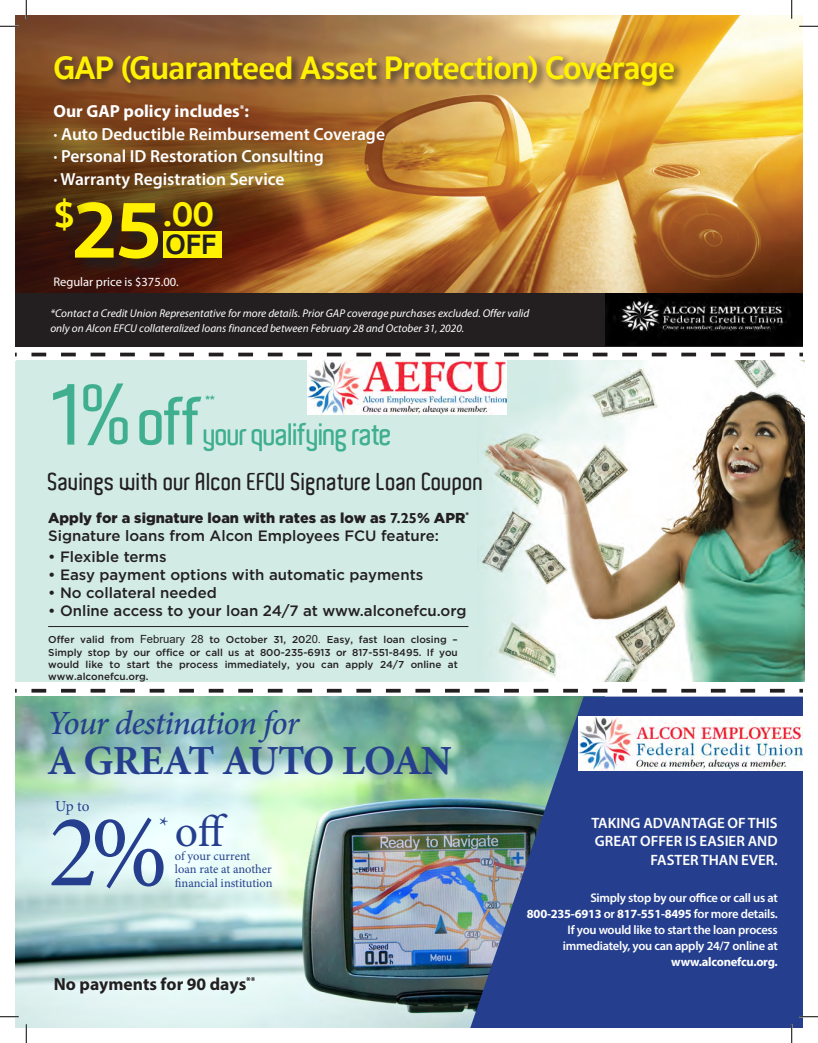
<style>
.page{position:relative;width:818px;height:1043px;background:#fff}
.page>*{position:absolute;margin:0;border:0;box-sizing:border-box;transform-origin:0 0}
.t1{font:103.88px "Minion Pro";color:#253f8e}
.t2{font:700 83.75px "Sukhumvit Set";color:#fff101}
.t3{font:600 83.25px "Aldo";color:#3faf90}
.t4{font:600 65.38px "Aldo";color:#3faf90}
.t5{font:45.75px "Minion Pro";color:#253f8e}
.t6{font:700 41.5px "Minion Pro";letter-spacing:-.02em;color:#253f8e}
.t7{font:700 38.12px "Sukhumvit Set";color:#fff101}
.t8{font:700 36.62px "Sukhumvit Set";color:#fff101}
.t9{font:italic 500 34px "Minion Pro";letter-spacing:-.03em;color:#253f8e}
.t10{font:700 33.5px "Sukhumvit Set";letter-spacing:-.03em;color:#fff101}
.t11{font:600 30.12px "Aldo";letter-spacing:-.04em;color:#3faf90}
.t12{font:700 28.88px "Sukhumvit Set";color:#231f20}
.t13{font:600 23.75px "Aldo";color:#231f20}
.t14{font:23.5px "Minion Pro";color:#253f8e}
.t15{font:600 17.5px "Myriad Pro";color:#fff}
.t16{font:700 17.5px "Myriad Pro";color:#fff}
.t17{font:700 17.5px "Myriad Pro";color:#231f20}
.t18{font:15.25px "Minion Pro";color:#253f8e}
.t19{font:500 15px "Gotham";color:#231f20}
.t20{font:600 15px/18.5px "Myriad Pro";color:#fff;text-align:right}
.t21{font:600 14.62px "Aldo";color:#3faf90}
.t22{font:900 14.38px "Gotham";color:#231f20}
.t23{font:600 12.5px/16px "Myriad Pro";letter-spacing:-.02em;color:#fff;text-align:right}
.t24{font:12.5px/13.6px "Minion Pro";letter-spacing:-.005em;color:#253f8e}
.t25{font:12.5px "Myriad Pro";color:#fff}
.t26{font:700 12.5px "Myriad Pro";letter-spacing:-.02em;color:#fff}
.t27{font:italic 11.25px/15px "Myriad Pro";color:#fff}
.t28{font:500 10px/12.2px "Gotham";color:#231f20;text-align:justify}
.s1{font-family:"Gill Sans Nova";font-weight:700}
.s2{font-family:"Arial";font-weight:400;font-size:11.25px}
.s3{font-weight:700}
</style>
<div class="page">
<img style="left:15px;top:15px;width:787px;height:279px">
<img style="left:16px;top:361px;width:788px;height:320px">
<div style="left:52px;top:53px;width:632px;height:43px;background:#231f20;opacity:.75"></div>
<svg style="left:15px;top:352px;width:787px;height:4px"></svg>
<svg style="left:15px;top:689px;width:787px;height:3px"></svg>
<img style="left:15px;top:696px;width:589px;height:332px">
<svg style="left:470px;top:696px;width:332px;height:331px;background:#34518f"></svg>
<div style="left:15px;top:294px;width:787px;height:53px;background:#231f20"></div>
<div style="left:77px;top:204px;width:96px;height:70px;background:#231f20;opacity:.75"></div>
<div style="left:52px;top:194px;width:41px;height:57px;background:#231f20;opacity:.75"></div>
<div style="left:162px;top:199px;width:61px;height:38px;background:#231f20;opacity:.75"></div>
<div style="left:163px;top:231px;width:58px;height:27px;background:#fff101"></div>
<hr style="left:48px;top:626px;width:420px;height:1px;background:#231f20">
<svg style="left:0;top:25px;width:19px;height:2px"></svg>
<svg style="left:799px;top:25px;width:19px;height:2px"></svg>
<svg style="left:0;top:1015px;width:19px;height:2px"></svg>
<svg style="left:799px;top:1015px;width:19px;height:2px"></svg>
<svg style="left:25px;top:0;width:2px;height:19px"></svg>
<svg style="left:25px;top:1024px;width:2px;height:18px"></svg>
<svg style="left:790px;top:0;width:2px;height:19px"></svg>
<svg style="left:790px;top:1024px;width:2px;height:18px"></svg>
<img style="left:605px;top:293px;width:197px;height:53px">
<img style="left:307px;top:360px;width:199px;height:54px">
<img style="left:578px;top:716px;width:224px;height:54px">
<p class="t10" style="left:53px;top:42px;width:623px">GAP (Guaranteed Asset Protection) Coverage</p>
<p class="t16" style="left:53px;top:100px;width:197px">Our GAP policy includes<sup>*</sup>:</p>
<p class="t15" style="left:53px;top:123px;width:333px">· Auto Deductible Reimbursement Coverage</p>
<p class="t15" style="left:53px;top:145px;width:272px">· Personal ID Restoration Consulting</p>
<p class="t15" style="left:53px;top:168px;width:233px">· Warranty Registration Service</p>
<p class="t7" style="left:53px;top:185px;width:24px">$</p>
<p class="t8" style="left:163px;top:186px;width:53px">.00</p>
<p class="t12" style="left:166px;top:222px;width:52px">OFF</p>
<p class="t2" style="left:70px;top:165px;width:95px">25</p>
<p class="t25" style="left:53px;top:274px;width:127px">Regular price is $375.00.</p>
<p class="t27" style="left:50px;top:305px;width:480px">*Contact a Credit Union Representative for more details. Prior GAP coverage purchases excluded. Offer valid only on Alcon EFCU collateralized loans financed between February 28 and October 31, 2020.</p>
<p class="t3" style="left:53px;top:368px;width:80px">1%</p>
<p class="t21" style="left:205px;top:392px;width:12px">**</p>
<p class="t4" style="left:139px;top:385px;width:67px">off</p>
<p class="t11" style="left:204px;top:417px;width:190px">your qualifying rate</p>
<p class="t13" style="left:48px;top:468px;width:437px">Savings with our Alcon EFCU Signature Loan Coupon</p>
<p class="t22" style="left:48px;top:509px;width:422px">Apply for a signature loan with rates as low as <span class="s1">7.25</span>% APR<sup>*</sup></p>
<p class="t19" style="left:48px;top:526px;width:392px">Signature loans from Alcon Employees FCU feature:</p>
<p class="t19" style="left:48px;top:547px;width:120px">• Flexible terms</p>
<p class="t19" style="left:48px;top:565px;width:376px">• Easy payment options with automatic payments</p>
<p class="t19" style="left:48px;top:583px;width:170px">• No collateral needed</p>
<p class="t19" style="left:48px;top:601px;width:420px">• Online access to your loan 24/7 at www.alconefcu.org</p>
<p class="t28" style="left:48px;top:633px;width:411px">Offer valid from <span class="s2">February 28</span> to October 31, 20<span class="s2">20.</span> Easy, fast loan closing – Simply stop by our office or call us at 800-235-6913 or 817-551-8495. If you would like to start the process immediately, you can apply 24/7 online at www.alconefcu.org.</p>
<p class="t9" style="left:47px;top:699px;width:254px">Your destination for</p>
<p class="t6" style="left:47px;top:732px;width:406px">A GREAT AUTO LOAN</p>
<p class="t18" style="left:55px;top:796px;width:36px">Up to</p>
<p class="t5" style="left:175px;top:800px;width:54px">off</p>
<p class="t24" style="left:175px;top:849px;width:98px">of your current loan rate at another</p>
<p class="t1" style="left:48px;top:782px;width:122px">2%</p>
<p class="t14" style="left:159px;top:810px;width:11px">*</p>
<p class="t24" style="left:175px;top:876px;width:99px">financial institution</p>
<p class="t17" style="left:54px;top:972px;width:203px">No payments for 90 days<sup>**</sup></p>
<p class="t20" style="left:591px;top:813px;width:188px">TAKING ADVANTAGE OF THIS<br>GREAT OFFER IS EASIER AND<br>FASTER THAN EVER.</p>
<p class="t23" style="left:527px;top:889px;width:252px">Simply stop by our office or call us at<br><span class="s3">800-235-6913</span> or <span class="s3">817-551-8495</span> for more details.</p>
<p class="t23" style="left:563px;top:921px;width:216px;text-align:center">If you would like to start the loan process immediately, you can apply 24/7 online at</p>
<p class="t26" style="left:671px;top:953px;width:108px">www.alconefcu.org.</p>
</div>
